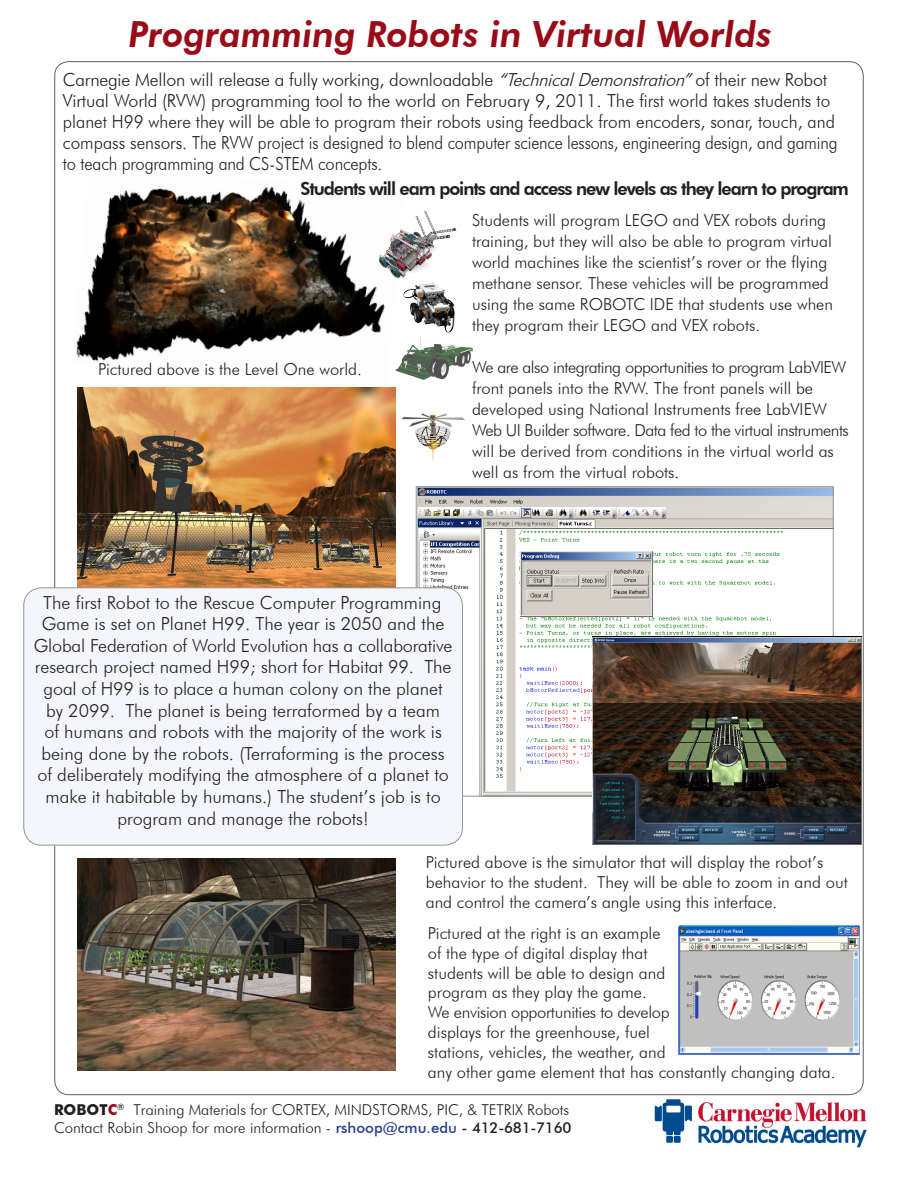
<style>
.page{position:relative;width:918px;height:1188px;background:#fff}
.page>*{position:absolute;margin:0;border:0;box-sizing:border-box;transform-origin:0 0}
.Page_Header{font:italic 800 36px "Futura BT";color:#9a0b18}
.t1{font:300 18px/21.6px "Futura BT";color:#231f20}
.t2{font:800 18px "Futura BT";letter-spacing:-.06em;color:#231f20}
.t3{font:300 16.5px/21px "Futura BT";color:#231f20}
.Product_Name{font:300 15px "Futura BT";color:#231f20}
.s1{font-style:italic}
.s2{font-weight:700}
.s3{font-weight:700;color:#9a0b18}
.s4{font-weight:500;color:#25408f}
.s5{font-weight:500}
</style>
<div class="page">
<img style="left:654px;top:1099px;width:213px;height:49px">
<img style="left:76px;top:186px;width:309px;height:204px">
<img style="left:402px;top:413px;width:63px;height:47px">
<img style="left:78px;top:387px;width:318px;height:200px">
<img style="left:403px;top:283px;width:52px;height:50px">
<img style="left:375px;top:208px;width:82px;height:73px">
<img style="left:395px;top:337px;width:78px;height:43px">
<img style="left:678px;top:925px;width:181px;height:130px">
<img style="left:418px;top:488px;width:414px;height:306px">
<img style="left:593px;top:636px;width:269px;height:208px">
<img style="left:78px;top:859px;width:318px;height:211px">
<div style="left:24px;top:588px;width:439px;height:257px;background:#f5f6fb;border-radius:18px"></div>
<div style="left:23px;top:587px;width:440px;height:259px;border:1px solid #939598;border-radius:18px"></div>
<img style="left:520px;top:551px;width:132px;height:66px">
<p class="Page_Header" style="left:128px;top:12px;width:645px">Programming Robots in Virtual Worlds</p>
<p class="t1" style="left:63px;top:69px;width:776px;line-height:21px">Carnegie Mellon will release a fully working, downloadable <span class="s1">“TechnicalDemonstration”</span>of their new Robot Virtual World (RVW) programming tool to the world on February 9, 2011. The first world takes students to planet H99 where they will be able to program their robots using feedback from encoders, sonar, touch, and compass sensors. The RVW project is designed to blend computer science lessons, engineering design, and gaming to teach programming and CS-STEM concepts.</p>
<p class="t2" style="left:300px;top:177px;width:550px">Students will earn points and access new levels as they learn to program</p>
<p class="t3" style="left:98px;top:359px;width:265px">Pictured above is the Level One world.</p>
<p class="t3" style="left:472px;top:210px;width:363px">Students will program LEGO and VEX robots during training, but they will also be able to program virtual world machines like the scientist’s rover or the flying methane sensor. These vehicles will be programmed using the same ROBOTC IDE that students use when they program their LEGO and VEX robots.</p>
<p class="t3" style="left:472px;top:357px;width:378px">We are also integrating opportunities to program LabVIEW front panels into the RVW. The front panels will be developed using National Instruments free LabVIEW Web UI Builder software. Data fed to the virtual instruments will be derived from conditions in the virtual world as well as from the virtual robots.</p>
<p class="t1" style="left:34px;top:591px;width:420px;text-align:center">The first Robot to the Rescue Computer Programming Game is set on Planet H99. The year is 2050 and the Global Federation of World Evolution has a collaborative research project named H99; short for Habitat 99. The goal of H99 is to place a human colony on the planet by 2099. The planet is being terraformed by a team<br>of humans and robots with the majority of the work is being done by the robots. (Terraforming is the process of deliberately modifying the atmosphere of a planet to make it habitable by humans.) The student’s job is to program and manage the robots!</p>
<p class="t3" style="left:426px;top:852px;width:424px;line-height:19.8px">Pictured above is the simulator that will display the robot’s behavior to the student. They will be able to zoom in and out and control the camera’s angle using this interface.</p>
<p class="t3" style="left:428px;top:923px;width:409px;line-height:19.8px">Pictured at the right is an example<br>of the type of digital display that<br>students will be able to design and<br>program as they play the game.<br>We envision opportunities to develop<br>displays for the greenhouse, fuel<br>stations, vehicles, the weather, and<br>any other game element that has constantly changing data.</p>
<p class="Product_Name" style="left:54px;top:1100px;width:517px"><span class="s2">ROBOT</span><span class="s3">C</span><sup>®</sup> Training Materials for CORTEX, MINDSTORMS, PIC, &amp; TETRIX Robots</p>
<p class="Product_Name" style="left:54px;top:1118px;width:519px">Contact Robin Shoop for more information - <span class="s4">rshoop@cmu.edu</span> <span class="s5">- 412-681-7160</span></p>
</div>
